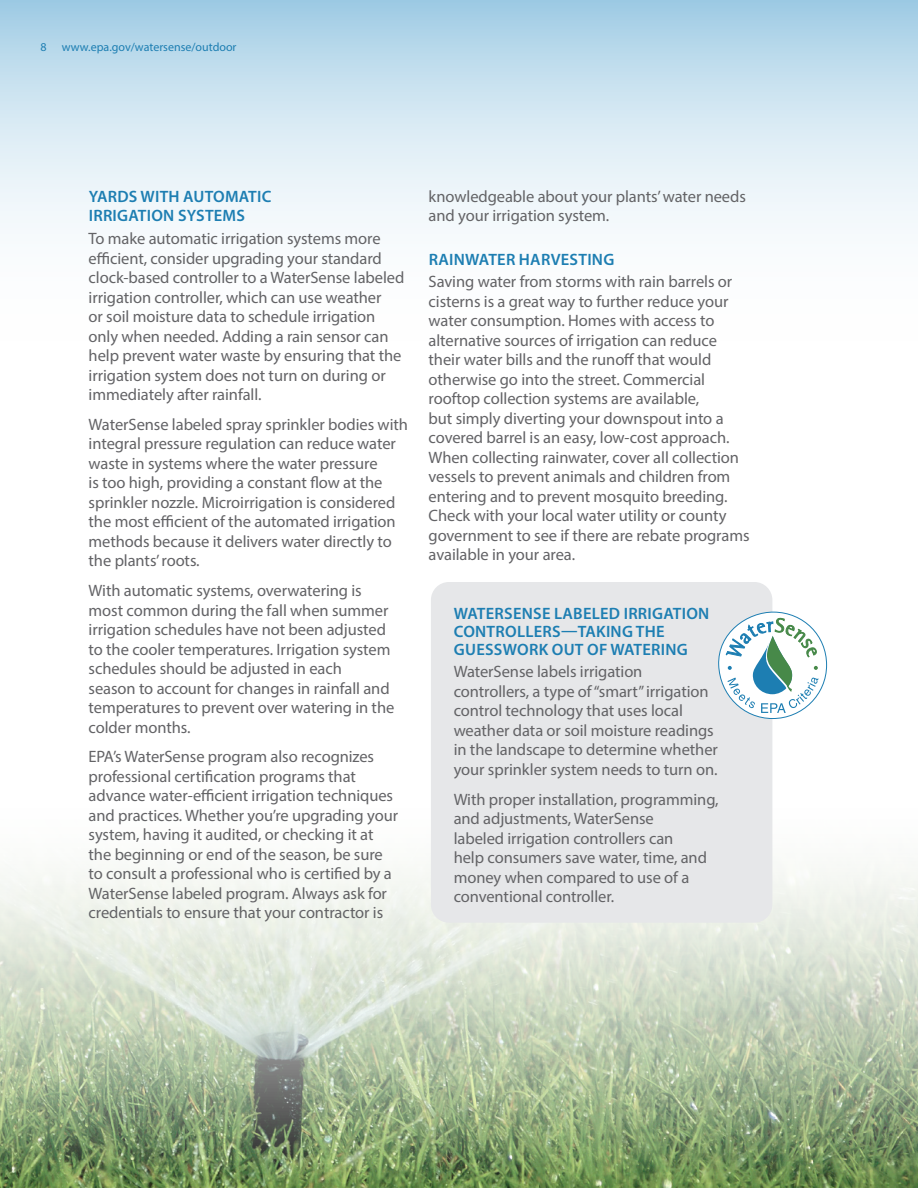
<style>
.page{position:relative;width:918px;height:1188px;background:#fff}
.page>*{position:absolute;margin:0;border:0;box-sizing:border-box;transform-origin:0 0}
.body{font:16.5px/19.5px "Myriad Pro";letter-spacing:-.005em;color:#636366}
.section_head{font:600 16.5px/18px "Myriad Pro";letter-spacing:.015em;color:#1d7eb2}
.t1{font:12px "Myriad Pro";color:#1d7eb2}
</style>
<div class="page">
<svg style="left:0;top:0;width:918px;height:228px;background:#d0e5f1"></svg>
<img style="left:0;top:798px;width:918px;height:390px">
<div style="left:431px;top:582px;width:341px;height:341px;background:#e6e7e9;border-radius:18px"></div>
<svg style="left:718px;top:612px;width:109px;height:107px"></svg>
<p class="t1" style="left:40px;top:40px;width:8px">8</p>
<p class="t1" style="left:62px;top:40px;width:176px">www.epa.gov/watersense/outdoor</p>
<p class="section_head" style="left:89px;top:186px;width:184px;line-height:19.5px">YARDS WITH AUTOMATIC<br>IRRIGATION SYSTEMS</p>
<p class="body" style="left:89px;top:229px;width:317px">To make automatic irrigation systems more efficient, consider upgrading your standard clock-based controller to a WaterSense labeled irrigation controller, which can use weather<br>or soil moisture data to schedule irrigation only when needed. Adding a rain sensor can help prevent water waste by ensuring that the irrigation system does not turn on during or immediately after rainfall.</p>
<p class="body" style="left:89px;top:414px;width:321px">WaterSense labeled spray sprinkler bodies with integral pressure regulation can reduce water waste in systems where the water pressure<br>is too high, providing a constant flow at the sprinkler nozzle. Microirrigation is considered the most efficient of the automated irrigation methods because it delivers water directly to the plants’ roots.</p>
<p class="body" style="left:89px;top:581px;width:307px">With automatic systems, overwatering is most common during the fall when summer irrigation schedules have not been adjusted to the cooler temperatures. Irrigation system schedules should be adjusted in each<br>season to account for changes in rainfall and temperatures to prevent over watering in the colder months.</p>
<p class="body" style="left:89px;top:747px;width:311px">EPA’s WaterSense program also recognizes professional certification programs that advance water-efficient irrigation techniques and practices. Whether you’re upgrading your system, having it audited, or checking it at the beginning or end of the season, be sure to consult a professional who is certified by a WaterSense labeled program. Always ask for credentials to ensure that your contractor is</p>
<p class="body" style="left:429px;top:186px;width:319px">knowledgeable about your plants’ water needs and your irrigation system.</p>
<p class="section_head" style="left:429px;top:250px;width:187px">RAINWATER HARVESTING</p>
<p class="body" style="left:429px;top:272px;width:322px">Saving water from storms with rain barrels or cisterns is a great way to further reduce your water consumption. Homes with access to alternative sources of irrigation can reduce their water bills and the runoff that would otherwise go into the street. Commercial rooftop collection systems are available,<br>but simply diverting your downspout into a covered barrel is an easy, low-cost approach.<br>When collecting rainwater, cover all collection vessels to prevent animals and children from entering and to prevent mosquito breeding.<br>Check with your local water utility or county government to see if there are rebate programs available in your area.</p>
<p class="section_head" style="left:454px;top:604px;width:257px">WATERSENSE LABELED IRRIGATION<br>CONTROLLERS—TAKING THE<br>GUESSWORK OUT OF WATERING</p>
<p class="body" style="left:454px;top:662px;width:266px">WaterSense labels irrigation controllers, a type of “smart” irrigation control technology that uses local weather data or soil moisture readings in the landscape to determine whether your sprinkler system needs to turn on.</p>
<p class="body" style="left:454px;top:789px;width:266px">With proper installation, programming, and adjustments, WaterSense<br>labeled irrigation controllers can<br>help consumers save water, time, and money when compared to use of a conventional controller.</p>
</div>
